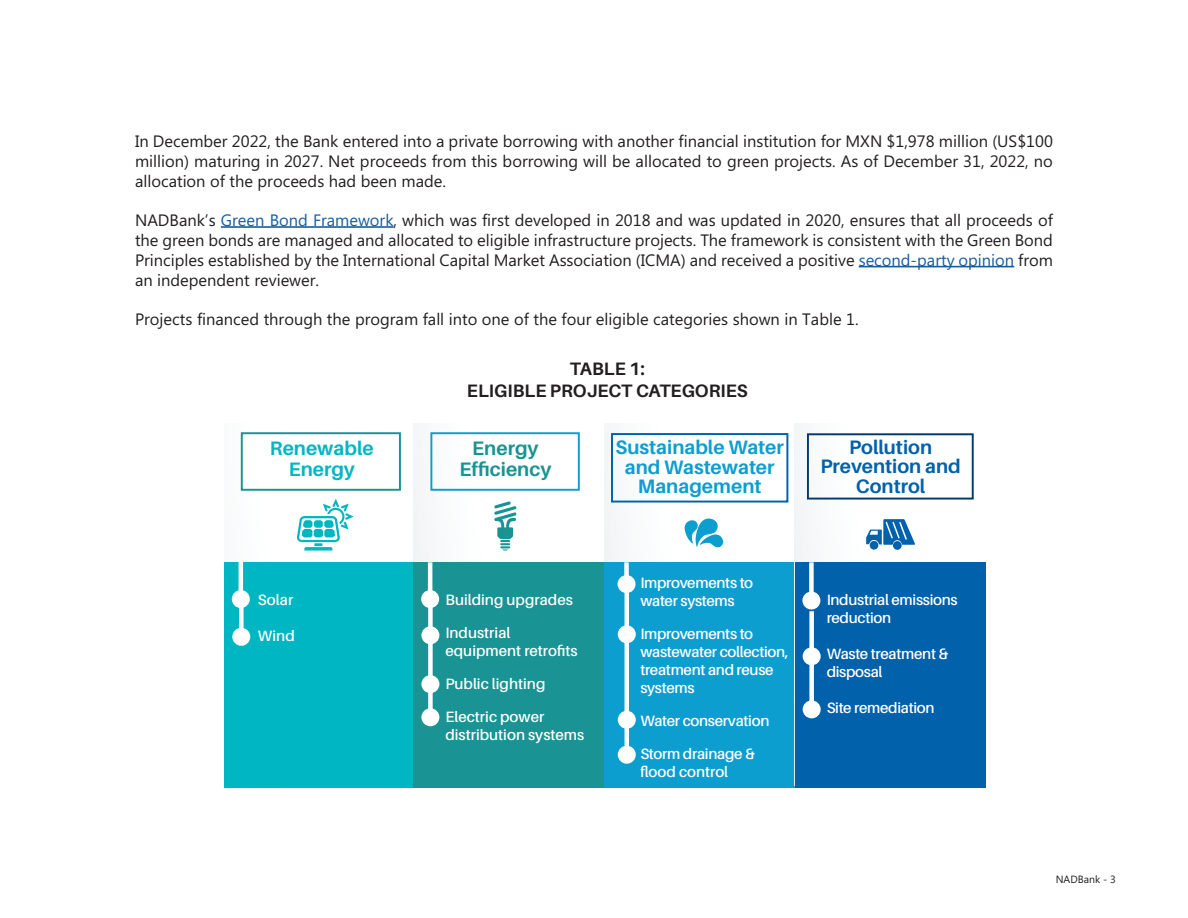
<style>
.page{position:relative;width:1188px;height:918px;background:#fff}
.page>*{position:absolute;margin:0;border:0;box-sizing:border-box;transform-origin:0 0}
.t1{font:700 19.5px/19.5px "Aileron";color:#0d9ed0;text-align:center}
.t2{font:700 19.5px/19.5px "Aileron";color:#0161aa;text-align:center}
.t3{font:700 19.5px/21px "Aileron";color:#199393;text-align:center}
.t4{font:700 19.5px/21px "Aileron";color:#00b6c2;text-align:center}
.t5{font:700 18px "Aileron";color:#231f20}
.t6{font:16.5px/19.8px "Microsoft Phags Pa";color:#231f20;text-align:justify}
.t7{font:600 15px/18px "Aileron";letter-spacing:-.02em;color:#fff}
.t8{font:600 15px/18px "Aileron";color:#fff}
.t9{font:10.5px "Microsoft Phags Pa";color:#231f20}
.s1{color:#175d9e}
</style>
<div class="page">
<div style="left:224px;top:562px;width:189px;height:225px;background:#00b6c2"></div>
<div style="left:602px;top:562px;width:193px;height:225px;background:#0d9ed0"></div>
<div style="left:413px;top:562px;width:191px;height:225px;background:#199393"></div>
<div style="left:795px;top:562px;width:190px;height:225px;background:#0161aa"></div>
<svg style="left:685px;top:518px;width:39px;height:30px"></svg>
<hr style="left:239px;top:561px;width:4px;height:38px;background:#fff">
<div style="left:232px;top:590px;width:18px;height:18px;background:#fff;border-radius:50%"></div>
<div style="left:239px;top:604px;width:5px;height:33px;background:#fff"></div>
<div style="left:232px;top:628px;width:18px;height:18px;background:#fff;border-radius:50%"></div>
<div style="left:624px;top:562px;width:5px;height:22px;background:#fff"></div>
<div style="left:618px;top:575px;width:18px;height:18px;background:#fff;border-radius:50%"></div>
<hr style="left:625px;top:586px;width:4px;height:48px;background:#fff">
<div style="left:618px;top:625px;width:18px;height:18px;background:#fff;border-radius:50%"></div>
<hr style="left:625px;top:634px;width:4px;height:86px;background:#fff">
<div style="left:618px;top:711px;width:18px;height:18px;background:#fff;border-radius:50%"></div>
<hr style="left:428px;top:562px;width:4px;height:37px;background:#fff">
<div style="left:421px;top:590px;width:18px;height:18px;background:#fff;border-radius:50%"></div>
<div style="left:428px;top:604px;width:5px;height:31px;background:#fff"></div>
<div style="left:421px;top:626px;width:18px;height:18px;background:#fff;border-radius:50%"></div>
<div style="left:428px;top:643px;width:5px;height:41px;background:#fff"></div>
<div style="left:421px;top:675px;width:18px;height:18px;background:#fff;border-radius:50%"></div>
<div style="left:428px;top:681px;width:5px;height:36px;background:#fff"></div>
<div style="left:421px;top:708px;width:18px;height:18px;background:#fff;border-radius:50%"></div>
<hr style="left:625px;top:717px;width:4px;height:38px;background:#fff">
<div style="left:618px;top:746px;width:18px;height:18px;background:#fff;border-radius:50%"></div>
<div style="left:809px;top:562px;width:5px;height:39px;background:#fff"></div>
<div style="left:802px;top:592px;width:18px;height:18px;background:#fff;border-radius:50%"></div>
<div style="left:809px;top:611px;width:5px;height:45px;background:#fff"></div>
<div style="left:803px;top:647px;width:18px;height:18px;background:#fff;border-radius:50%"></div>
<div style="left:809px;top:661px;width:5px;height:48px;background:#fff"></div>
<div style="left:803px;top:700px;width:18px;height:18px;background:#fff;border-radius:50%"></div>
<svg style="left:494px;top:501px;width:23px;height:50px"></svg>
<svg style="left:297px;top:499px;width:57px;height:52px"></svg>
<svg style="left:866px;top:519px;width:49px;height:31px"></svg>
<div style="left:241px;top:432px;width:160px;height:59px;border:2px solid #199393"></div>
<div style="left:430px;top:432px;width:150px;height:59px;border:2px solid #0d9ed0"></div>
<div style="left:611px;top:433px;width:177px;height:70px;border:2px solid #0161aa"></div>
<div style="left:807px;top:433px;width:167px;height:67px;border:2px solid #013a70"></div>
<hr style="left:221px;top:226px;width:173px;height:2px;background:#175d9e">
<hr style="left:859px;top:266px;width:155px;height:1px;background:#175d9e">
<p class="t6" style="left:135px;top:130px;width:919px">In December 2022, the Bank entered into a private borrowing with another financial institution for MXN $1,978 million (US$100 million) maturing in 2027. Net proceeds from this borrowing will be allocated to green projects. As of December 31, 2022, no allocation of the proceeds had been made.</p>
<p class="t6" style="left:135px;top:210px;width:920px">NADBank’s <span class="s1">Green Bond Framework</span>, which was first developed in 2018 and was updated in 2020, ensures that all proceeds of the green bonds are managed and allocated to eligible infrastructure projects. The framework is consistent with the Green Bond Principles established by the International Capital Market Association (ICMA) and received a positive <span class="s1">second-party opinion</span> from an independent reviewer.</p>
<p class="t6" style="left:135px;top:309px;width:725px">Projects financed through the program fall into one of the four eligible categories shown in Table 1.</p>
<p class="t4" style="left:270px;top:438px;width:105px">Renewable<br>Energy</p>
<p class="t7" style="left:258px;top:591px;width:37px">Solar</p>
<p class="t7" style="left:258px;top:627px;width:38px">Wind</p>
<p class="t5" style="left:570px;top:359px;width:77px">TABLE 1:</p>
<p class="t5" style="left:467px;top:381px;width:282px">ELIGIBLE PROJECT CATEGORIES</p>
<p class="t3" style="left:460px;top:438px;width:93px">Energy<br>Efficiency</p>
<p class="t8" style="left:445px;top:591px;width:129px">Building upgrades</p>
<p class="t8" style="left:445px;top:624px;width:134px">Industrial equipment retrofits</p>
<p class="t8" style="left:445px;top:675px;width:102px">Public lighting</p>
<p class="t8" style="left:445px;top:708px;width:140px">Electric power distribution systems</p>
<p class="t1" style="left:616px;top:438px;width:170px">Sustainable Water and Wastewater<br>Management</p>
<p class="t2" style="left:820px;top:437px;width:142px">Pollution<br>Prevention and<br>Control</p>
<p class="t7" style="left:640px;top:574px;width:114px">Improvements to water systems</p>
<p class="t7" style="left:640px;top:625px;width:150px">Improvements to wastewater collection, treatment and reuse systems</p>
<p class="t7" style="left:640px;top:712px;width:131px">Water conservation</p>
<p class="t7" style="left:640px;top:745px;width:116px">Storm drainage &amp; flood control</p>
<p class="t7" style="left:827px;top:591px;width:133px">Industrial emissions reduction</p>
<p class="t7" style="left:827px;top:645px;width:123px">Waste treatment &amp; disposal</p>
<p class="t7" style="left:827px;top:699px;width:109px">Site remediation</p>
<p class="t9" style="left:1056px;top:872px;width:62px">NADBank - 3</p>
</div>
